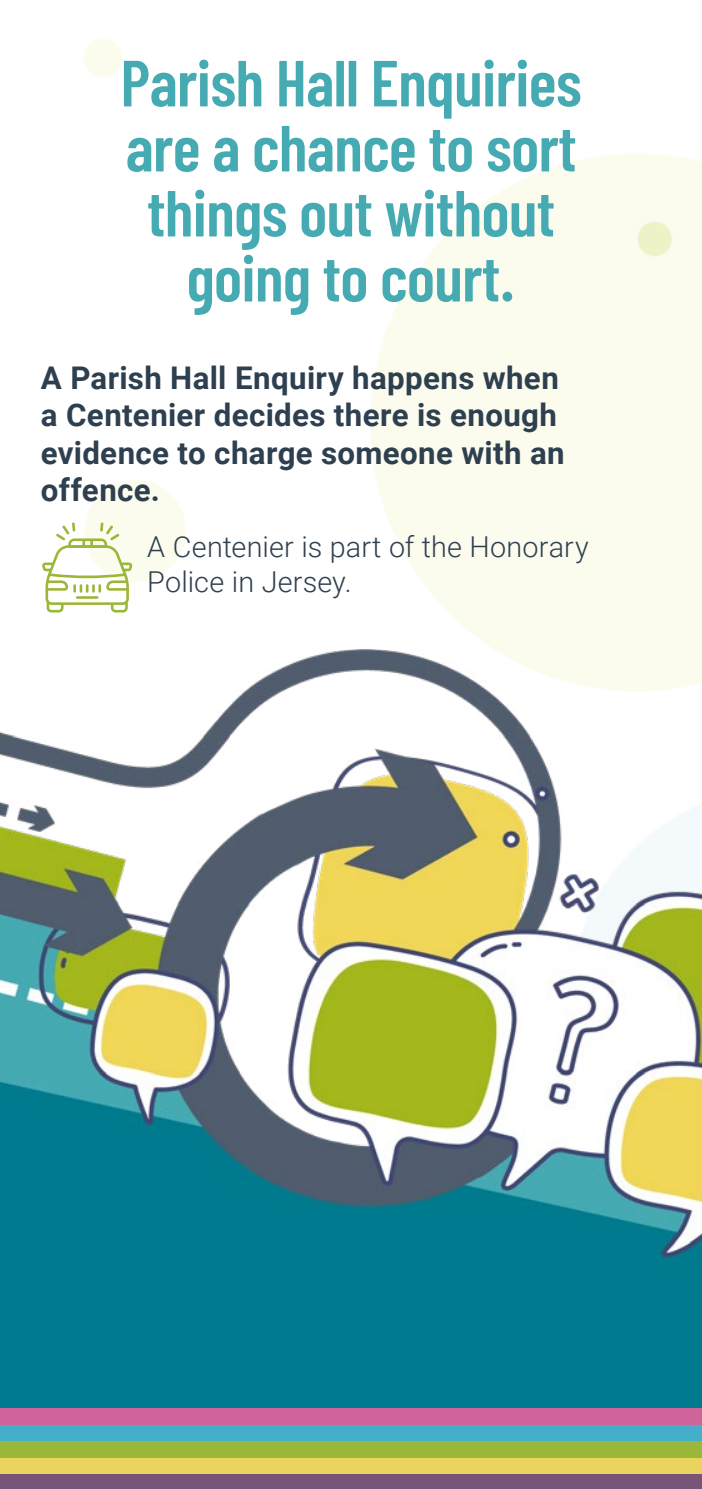
<style>
.page{position:relative;width:702px;height:1489px;background:#fff}
.page>*{position:absolute;margin:0;border:0;box-sizing:border-box;transform-origin:0 0}
.t1{font:600 65px/65px "Barlow Condensed";letter-spacing:-.01em;color:#46aab2;text-align:center}
.t2{font:700 31.25px/37.5px "Roboto";letter-spacing:.01em;color:#2e3f4f}
.t3{font:300 28.75px/34.5px "Roboto";letter-spacing:.005em;color:#2e3f4f}
</style>
<div class="page">
<img style="left:0;top:649px;width:702px;height:758px">
<div style="left:0;top:1473px;width:702px;height:15px;background:#795479"></div>
<div style="left:0;top:1456px;width:702px;height:17px;background:#ebd360"></div>
<div style="left:0;top:1440px;width:702px;height:16px;background:#9bb73a"></div>
<div style="left:0;top:1424px;width:702px;height:16px;background:#45afc9"></div>
<div style="left:0;top:1407px;width:702px;height:17px;background:#cf649b"></div>
<svg style="left:42px;top:522px;width:90px;height:90px"></svg>
<p class="t1" style="left:120px;top:49px;width:462px">Parish Hall Enquiries are a chance to sort things out without going to court.</p>
<p class="t2" style="left:41px;top:357px;width:525px">A Parish Hall Enquiry happens when a Centenier decides there is enough evidence to charge someone with an offence.</p>
<p class="t3" style="left:147px;top:528px;width:443px">A Centenier is part of the Honorary<br>Police in Jersey.</p>
</div>
